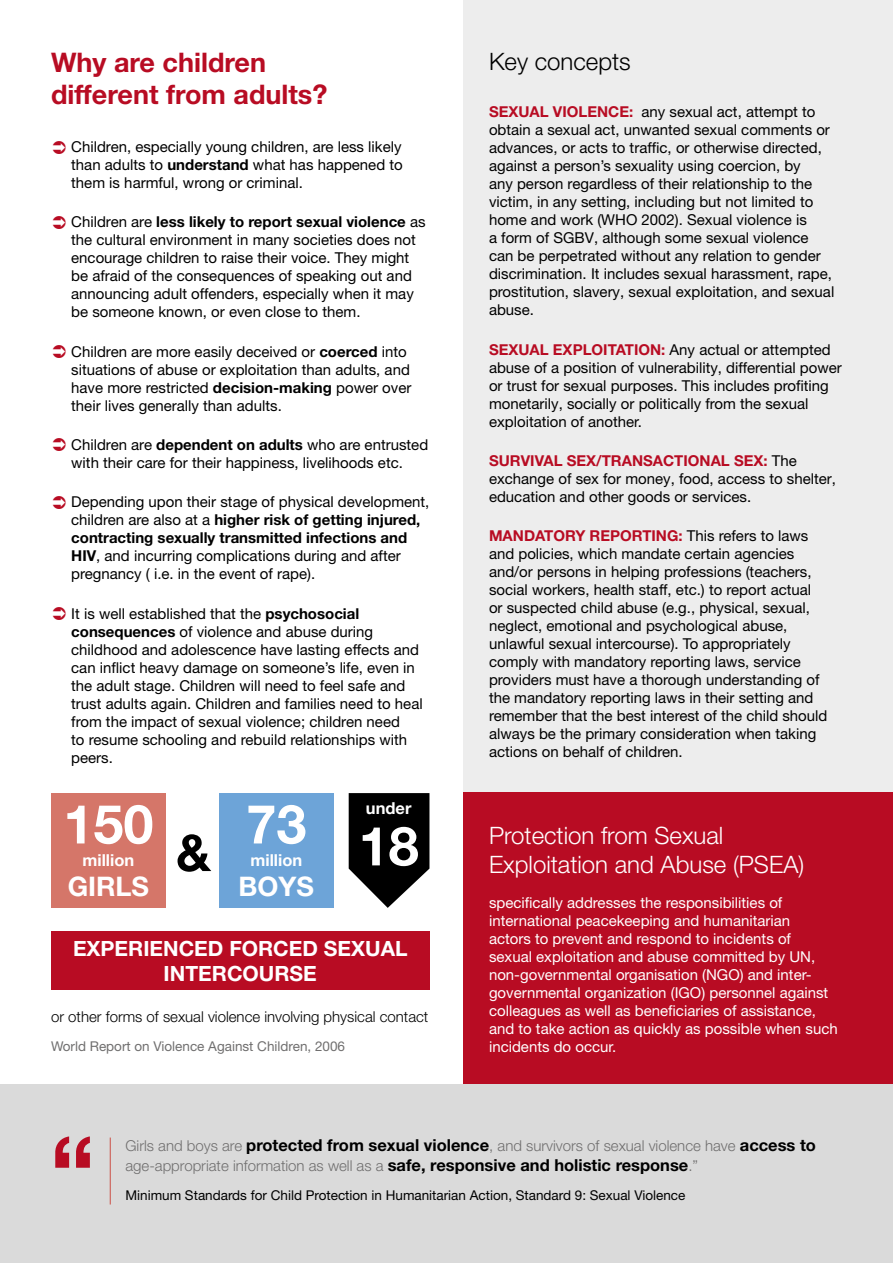
<style>
.page{position:relative;width:893px;height:1263px;background:#fff}
.page>*{position:absolute;margin:0;border:0;box-sizing:border-box;transform-origin:0 0}
.t1{font:700 54px "Helvetica Neue CE";color:#fff}
.t2{font:700 27px/32.4px "Helvetica Neue CE";color:#b80c23}
.t3{font:700 27px "Helvetica Neue CE";color:#fff}
.t4{font:300 24px/28.8px "Helvetica Neue CE";color:#fff}
.t5{font:300 24px "Helvetica Neue CE";color:#000}
.t6{font:700 21px/25.2px "Helvetica Neue CE";color:#fff;text-align:center}
.t7{font:700 16.5px "Helvetica Neue CE";color:#fff}
.t8{font:15px/18px "Helvetica Neue CE";color:#000}
.t9{font:15px/18px "Helvetica Neue CE";color:#fff}
.t10{font:300 15px/19.8px "Helvetica Neue CE";color:#706f6f}
.t11{font:300 15px "Helvetica Neue CE";color:#000}
.t12{font:13.5px "Helvetica Neue CE";color:#000}
.t13{font:13.5px "Helvetica Neue CE";color:#706f6f}
.s1{font-weight:700}
.s2{font-weight:700;color:#b80c23}
.s3{font-weight:700;font-size:16.5px;color:#000}
</style>
<div class="page">
<div style="left:463px;top:791px;width:430px;height:293px;background:#b80c23"></div>
<div style="left:463px;top:0;width:430px;height:791px;background:#ededed"></div>
<div style="left:0;top:1084px;width:893px;height:179px;background:#dadada"></div>
<svg style="left:55px;top:1136px;width:35px;height:32px"></svg>
<hr style="left:110px;top:1137px;width:1px;height:67px;background:#ce5e55">
<div style="left:51px;top:793px;width:115px;height:115px;background:#d57669"></div>
<div style="left:219px;top:793px;width:115px;height:115px;background:#6da4d8"></div>
<svg style="left:349px;top:793px;width:80px;height:115px"></svg>
<svg style="left:178px;top:834px;width:33px;height:38px"></svg>
<div style="left:51px;top:931px;width:378px;height:59px;background:#b80c23"></div>
<h2 class="t2" style="left:51px;top:46px;width:278px">Why are children different from adults?</h2>
<p class="t8" style="left:71px;top:138px;width:333px;text-align:justify">Children, especially young children, are less likely than adults to <span class="s1">understand</span> what has happened to them is harmful, wrong or criminal.</p>
<p class="t8" style="left:71px;top:213px;width:356px">Children are <span class="s1">less likely to report sexual violence</span> as the cultural environment in many societies does not encourage children to raise their voice. They might be afraid of the consequences of speaking out and announcing adult offenders, especially when it may be someone known, or even close to them.</p>
<p class="t8" style="left:71px;top:342px;width:342px">Children are more easily deceived or <span class="s1">coerced</span> into situations of abuse or exploitation than adults, and have more restricted <span class="s1">decision-making</span> power over their lives generally than adults.</p>
<p class="t8" style="left:71px;top:436px;width:358px">Children are <span class="s1">dependent on adults</span> who are entrusted with their care for their happiness, livelihoods etc.</p>
<p class="t8" style="left:71px;top:493px;width:360px">Depending upon their stage of physical development, children are also at a <span class="s1">higher risk of getting injured, contracting sexually transmitted infections and HIV</span>, and incurring complications during and after pregnancy ( i.e. in the event of rape).</p>
<p class="t8" style="left:71px;top:604px;width:353px">It is well established that the <span class="s1">psychosocial consequences</span> of violence and abuse during childhood and adolescence have lasting effects and can inflict heavy damage on someone’s life, even in the adult stage. Children will need to feel safe and trust adults again. Children and families need to heal from the impact of sexual violence; children need<br>to resume schooling and rebuild relationships with peers.</p>
<h1 class="t1" style="left:63px;top:791px;width:92px">150</h1>
<p class="t7" style="left:83px;top:850px;width:53px">million</p>
<h2 class="t3" style="left:68px;top:870px;width:83px">GIRLS</h2>
<h1 class="t1" style="left:246px;top:791px;width:62px">73</h1>
<p class="t7" style="left:250px;top:850px;width:53px">million</p>
<h2 class="t3" style="left:239px;top:870px;width:77px">BOYS</h2>
<p class="t7" style="left:366px;top:798px;width:47px">under</p>
<h1 class="t1" style="left:359px;top:813px;width:62px">18</h1>
<h3 class="t6" style="left:73px;top:936px;width:336px">EXPERIENCED FORCED SEXUAL<br>INTERCOURSE</h3>
<p class="t11" style="left:51px;top:1007px;width:379px">or other forms of sexual violence involving physical contact</p>
<p class="t13" style="left:51px;top:1037px;width:296px">World Report on Violence Against Children, 2006</p>
<h3 class="t5" style="left:489px;top:47px;width:143px">Key concepts</h3>
<p class="t8" style="left:489px;top:103px;width:347px"><span class="s2">SEXUAL VIOLENCE:</span> any sexual act, attempt to obtain a sexual act, unwanted sexual comments or advances, or acts to traffic, or otherwise directed, against a person’s sexuality using coercion, by<br>any person regardless of their relationship to the victim, in any setting, including but not limited to home and work (WHO 2002). Sexual violence is<br>a form of SGBV, although some sexual violence can be perpetrated without any relation to gender discrimination. It includes sexual harassment, rape, prostitution, slavery, sexual exploitation, and sexual abuse.</p>
<p class="t8" style="left:489px;top:340px;width:354px"><span class="s2">SEXUAL EXPLOITATION:</span> Any actual or attempted abuse of a position of vulnerability, differential power or trust for sexual purposes. This includes profiting monetarily, socially or politically from the sexual exploitation of another.</p>
<p class="t8" style="left:489px;top:452px;width:348px"><span class="s2">SURVIVAL SEX/TRANSACTIONAL SEX:</span> The exchange of sex for money, food, access to shelter, education and other goods or services.</p>
<p class="t8" style="left:489px;top:527px;width:340px"><span class="s2">MANDATORY REPORTING:</span> This refers to laws and policies, which mandate certain agencies and/or persons in helping professions (teachers, social workers, health staff, etc.) to report actual or suspected child abuse (e.g., physical, sexual, neglect, emotional and psychological abuse, unlawful sexual intercourse). To appropriately comply with mandatory reporting laws, service providers must have a thorough understanding of the mandatory reporting laws in their setting and remember that the best interest of the child should always be the primary consideration when taking actions on behalf of children.</p>
<h3 class="t4" style="left:489px;top:821px;width:317px">Protection from Sexual<br>Exploitation and Abuse (PSEA)</h3>
<p class="t9" style="left:489px;top:893px;width:350px">specifically addresses the responsibilities of international peacekeeping and humanitarian<br>actors to prevent and respond to incidents of sexual exploitation and abuse committed by UN, non-governmental organisation (NGO) and inter&shy;governmental organization (IGO) personnel against colleagues as well as beneficiaries of assistance, and to take action as quickly as possible when such incidents do occur.</p>
<p class="t10" style="left:125px;top:1136px;width:692px">Girls and boys are <span class="s3">protected from sexual violence</span>, and survivors of sexual violence have <span class="s3">access to </span>age-appropriate information as well as a <span class="s3">safe, responsive and holistic response</span>.”</p>
<p class="t12" style="left:125px;top:1187px;width:561px">Minimum Standards for Child Protection in Humanitarian Action, Standard 9: Sexual Violence</p>
</div>
